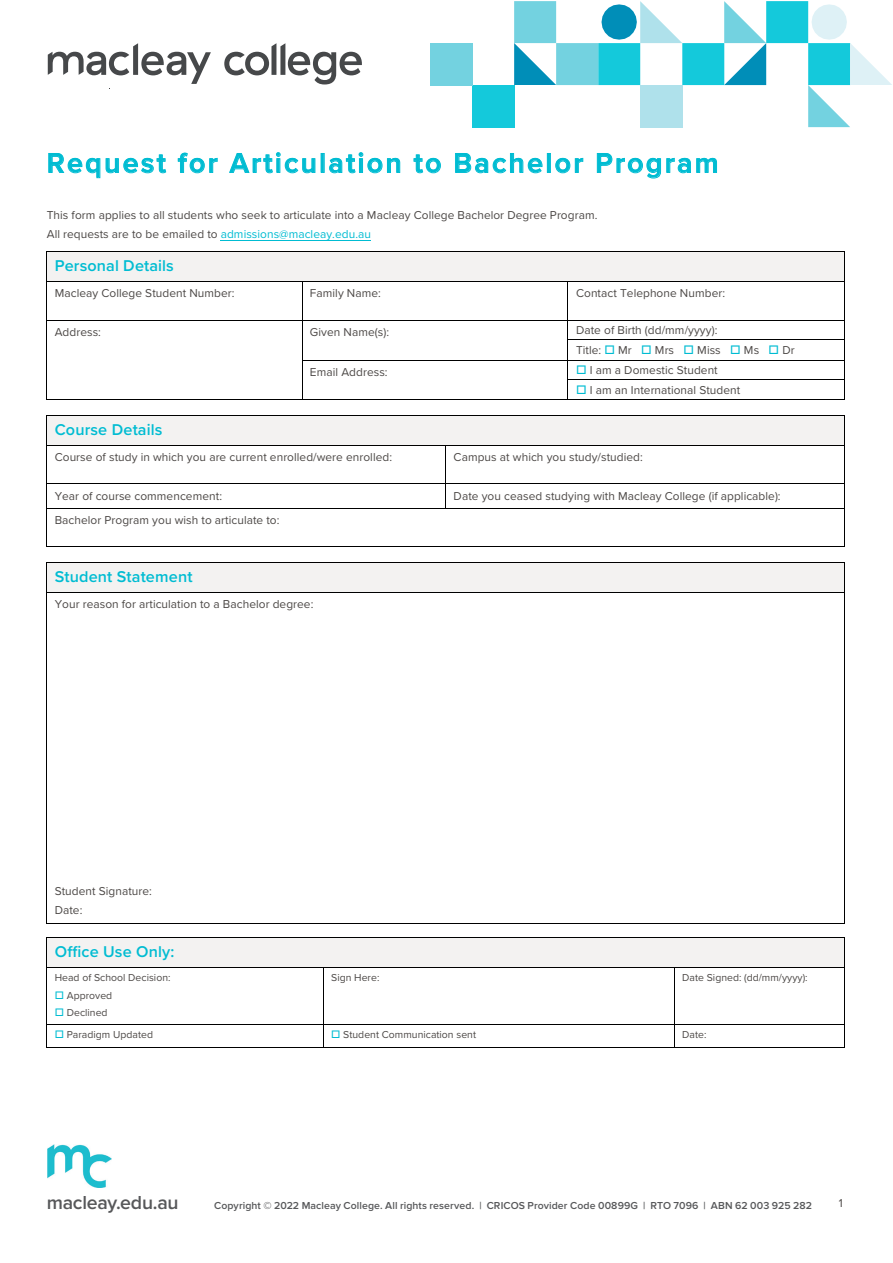
<style>
.page{position:relative;width:893px;height:1263px;background:#fff}
.page>*{position:absolute;margin:0;border:0;box-sizing:border-box;transform-origin:0 0}
.t1{font:600 28.5px "Proxima Nova";letter-spacing:.085em;color:#00bcd2}
.t2{font:600 19.5px "Proxima Nova";letter-spacing:-.015em;color:#57585a}
.t3{font:600 16.2px "Proxima Nova";letter-spacing:.01em;color:#00bcd2}
.t4{font:11.85px/19.5px "Proxima Nova";letter-spacing:.005em;color:#4c4846}
.t5{font:10.5px "Proxima Nova";letter-spacing:.005em;color:#4c4846}
.t6{font:600 10.5px "Proxima Nova";letter-spacing:.01em;color:#57585a}
.s1{color:#00bcd2}
</style>
<div class="page">
<div style="left:472px;top:85px;width:42px;height:42px;background:#14c9db"></div>
<svg style="left:514px;top:1px;width:378px;height:126px"></svg>
<div style="left:430px;top:43px;width:42px;height:42px;background:#73d2e0"></div>
<svg style="left:48px;top:43px;width:163px;height:46px"></svg>
<svg style="left:224px;top:43px;width:138px;height:42px"></svg>
<hr style="left:221px;top:240px;width:150px;height:1px;background:#00bcd2">
<div style="left:47px;top:252px;width:797px;height:29px;background:#f3f2f1"></div>
<hr style="left:47px;top:251px;width:797px;height:1px;background:#000">
<svg style="left:46px;top:251px;width:1px;height:31px"></svg>
<hr style="left:47px;top:281px;width:255px;height:1px;background:#000">
<hr style="left:302px;top:281px;width:265px;height:1px;background:#000">
<hr style="left:568px;top:281px;width:276px;height:1px;background:#000">
<svg style="left:844px;top:251px;width:1px;height:31px"></svg>
<hr style="left:46px;top:282px;width:1px;height:38px;background:#000">
<hr style="left:302px;top:282px;width:1px;height:38px;background:#000">
<hr style="left:567px;top:282px;width:1px;height:38px;background:#000">
<hr style="left:844px;top:282px;width:1px;height:38px;background:#000">
<hr style="left:47px;top:320px;width:255px;height:1px;background:#000">
<hr style="left:302px;top:320px;width:265px;height:1px;background:#000">
<hr style="left:568px;top:320px;width:276px;height:1px;background:#000">
<hr style="left:568px;top:339px;width:276px;height:1px;background:#000">
<hr style="left:302px;top:360px;width:265px;height:1px;background:#000">
<hr style="left:568px;top:360px;width:276px;height:1px;background:#000">
<hr style="left:568px;top:379px;width:276px;height:1px;background:#000">
<svg style="left:46px;top:320px;width:1px;height:80px"></svg>
<hr style="left:47px;top:399px;width:255px;height:1px;background:#000">
<svg style="left:302px;top:321px;width:1px;height:78px"></svg>
<hr style="left:302px;top:399px;width:265px;height:1px;background:#000">
<svg style="left:567px;top:320px;width:1px;height:80px"></svg>
<hr style="left:568px;top:399px;width:276px;height:1px;background:#000">
<svg style="left:844px;top:320px;width:1px;height:80px"></svg>
<div style="left:55px;top:415px;width:781px;height:30px;background:#f3f2f1"></div>
<hr style="left:47px;top:415px;width:797px;height:1px;background:#000">
<hr style="left:46px;top:415px;width:1px;height:30px;background:#000">
<hr style="left:844px;top:415px;width:1px;height:30px;background:#000">
<hr style="left:47px;top:445px;width:398px;height:1px;background:#000">
<hr style="left:446px;top:445px;width:398px;height:1px;background:#000">
<hr style="left:46px;top:445px;width:1px;height:38px;background:#000">
<hr style="left:445px;top:445px;width:1px;height:38px;background:#000">
<hr style="left:844px;top:445px;width:1px;height:38px;background:#000">
<hr style="left:47px;top:483px;width:398px;height:1px;background:#000">
<hr style="left:446px;top:483px;width:398px;height:1px;background:#000">
<svg style="left:46px;top:483px;width:1px;height:25px"></svg>
<hr style="left:47px;top:508px;width:398px;height:1px;background:#000">
<svg style="left:445px;top:483px;width:1px;height:26px"></svg>
<hr style="left:446px;top:508px;width:398px;height:1px;background:#000">
<svg style="left:844px;top:483px;width:1px;height:25px"></svg>
<hr style="left:46px;top:508px;width:1px;height:38px;background:#000">
<hr style="left:47px;top:546px;width:797px;height:1px;background:#000">
<hr style="left:844px;top:508px;width:1px;height:38px;background:#000">
<div style="left:47px;top:563px;width:797px;height:29px;background:#f3f2f1"></div>
<hr style="left:47px;top:562px;width:797px;height:1px;background:#000">
<svg style="left:46px;top:562px;width:1px;height:31px"></svg>
<hr style="left:47px;top:592px;width:797px;height:1px;background:#000">
<svg style="left:844px;top:562px;width:1px;height:31px"></svg>
<hr style="left:46px;top:593px;width:1px;height:330px;background:#000">
<hr style="left:47px;top:923px;width:797px;height:1px;background:#000">
<hr style="left:844px;top:593px;width:1px;height:330px;background:#000">
<div style="left:47px;top:938px;width:797px;height:29px;background:#f3f2f1"></div>
<hr style="left:47px;top:937px;width:797px;height:1px;background:#000">
<hr style="left:46px;top:937px;width:1px;height:30px;background:#000">
<hr style="left:844px;top:937px;width:1px;height:30px;background:#000">
<hr style="left:47px;top:967px;width:276px;height:1px;background:#000">
<hr style="left:324px;top:967px;width:350px;height:1px;background:#000">
<hr style="left:675px;top:967px;width:169px;height:1px;background:#000">
<hr style="left:46px;top:967px;width:1px;height:57px;background:#000">
<hr style="left:323px;top:967px;width:1px;height:57px;background:#000">
<hr style="left:674px;top:967px;width:1px;height:57px;background:#000">
<hr style="left:844px;top:967px;width:1px;height:57px;background:#000">
<hr style="left:47px;top:1024px;width:276px;height:1px;background:#000">
<hr style="left:324px;top:1024px;width:350px;height:1px;background:#000">
<hr style="left:675px;top:1024px;width:169px;height:1px;background:#000">
<svg style="left:46px;top:1024px;width:1px;height:24px"></svg>
<hr style="left:47px;top:1047px;width:276px;height:1px;background:#000">
<svg style="left:323px;top:1024px;width:1px;height:24px"></svg>
<hr style="left:324px;top:1047px;width:350px;height:1px;background:#000">
<svg style="left:674px;top:1024px;width:1px;height:24px"></svg>
<hr style="left:675px;top:1047px;width:169px;height:1px;background:#000">
<svg style="left:844px;top:1024px;width:1px;height:24px"></svg>
<img style="left:47px;top:1144px;width:65px;height:44px">
<p class="t1" style="left:47px;top:142px;width:673px">Request for Articulation to Bachelor Program</p>
<p class="t4" style="left:47px;top:205px;width:552px">This form applies to all students who seek to articulate into a Macleay College Bachelor Degree Program.<br>All requests are to be emailed to <span class="s1">admissions@macleay.edu.au</span></p>
<p class="t3" style="left:55px;top:253px;width:121px">Personal Details</p>
<p class="t4" style="left:55px;top:283px;width:181px">Macleay College Student Number:</p>
<p class="t4" style="left:310px;top:283px;width:73px">Family Name:</p>
<p class="t4" style="left:576px;top:283px;width:151px">Contact Telephone Number:</p>
<p class="t4" style="left:55px;top:322px;width:48px">Address:</p>
<p class="t4" style="left:310px;top:322px;width:81px">Given Name(s):</p>
<p class="t4" style="left:576px;top:320px;width:220px">Date of Birth (dd/mm/yyyy):<br>Title: <span class="s1">□</span> Mr <span class="s1">□</span> Mrs <span class="s1">□</span> Miss <span class="s1">□</span> Ms <span class="s1">□</span> Dr</p>
<p class="t4" style="left:310px;top:362px;width:79px">Email Address:</p>
<p class="t4" style="left:576px;top:360px;width:143px"><span class="s1">□</span> I am a Domestic Student</p>
<p class="t4" style="left:576px;top:380px;width:166px"><span class="s1">□</span> I am an International Student</p>
<p class="t3" style="left:55px;top:417px;width:109px">Course Details</p>
<p class="t4" style="left:55px;top:447px;width:339px">Course of study in which you are current enrolled/were enrolled:</p>
<p class="t4" style="left:454px;top:447px;width:191px">Campus at which you study/studied:</p>
<p class="t4" style="left:55px;top:485px;width:169px">Year of course commencement:</p>
<p class="t4" style="left:454px;top:485px;width:329px">Date you ceased studying with Macleay College (if applicable):</p>
<p class="t4" style="left:55px;top:510px;width:226px">Bachelor Program you wish to articulate to:</p>
<p class="t3" style="left:55px;top:564px;width:139px">Student Statement</p>
<p class="t4" style="left:55px;top:594px;width:260px">Your reason for articulation to a Bachelor degree:</p>
<p class="t4" style="left:55px;top:881px;width:99px;line-height:19px">Student Signature:<br>Date:</p>
<p class="t3" style="left:55px;top:939px;width:121px">Office Use Only:</p>
<p class="t5" style="left:55px;top:970px;width:117px">Head of School Decision:</p>
<p class="t5" style="left:55px;top:987px;width:59px"><span class="s1">□</span> Approved</p>
<p class="t5" style="left:55px;top:1005px;width:54px"><span class="s1">□</span> Declined</p>
<p class="t5" style="left:331px;top:970px;width:50px">Sign Here:</p>
<p class="t5" style="left:682px;top:970px;width:127px">Date Signed: (dd/mm/yyyy):</p>
<p class="t5" style="left:55px;top:1027px;width:100px"><span class="s1">□</span> Paradigm Updated</p>
<p class="t5" style="left:331px;top:1027px;width:146px"><span class="s1">□</span> Student Communication sent</p>
<p class="t5" style="left:682px;top:1027px;width:26px">Date:</p>
<h2 class="t2" style="left:47px;top:1191px;width:133px">macleay.edu.au</h2>
<p class="t6" style="left:214px;top:1199px;width:599px">Copyright © 2022 Macleay College. All rights reserved. | CRICOS Provider Code 00899G | RTO 7096 | ABN 62 003 925 282</p>
<p class="t4" style="left:839px;top:1193px;width:6px">1</p>
</div>
